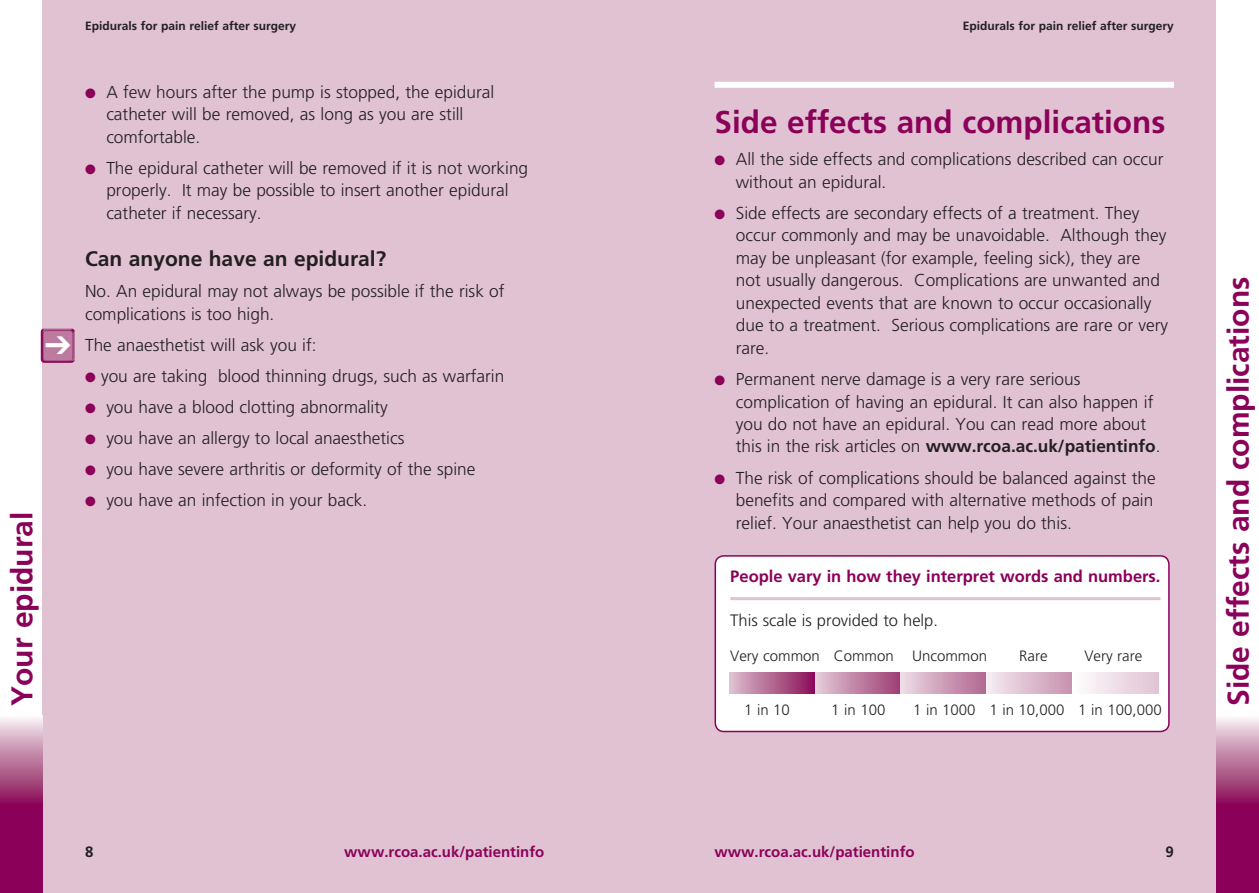
<style>
.page{position:relative;width:1259px;height:893px;background:#fff}
.page>*{position:absolute;margin:0;border:0;box-sizing:border-box;transform-origin:0 0}
.t1{font:700 31.5px "Frutiger";color:#8b0159}
.t2{font:700 30px "Frutiger";color:#8b0159}
.t3{font:700 21px "Frutiger";color:#231f20}
.t4{font:300 17.25px/22.5px "Frutiger";color:#231f20}
.t5{font:700 16.5px "Frutiger";color:#8b0159}
.t6{font:300 16.5px "Frutiger";color:#231f20}
.t7{font:300 15px "Frutiger";color:#231f20}
.t8{font:700 15px "Frutiger";color:#8b0159}
.t9{font:700 15px "Frutiger";color:#231f20}
.t10{font:700 12px "Frutiger";color:#231f20}
.s1{color:#8b0159}
.s2{font-weight:700}
</style>
<div class="page">
<div style="left:43px;top:0;width:1173px;height:893px;background:#e0c2d3"></div>
<div style="left:1216px;top:804px;width:43px;height:89px;background:#8b0159"></div>
<div style="left:1216px;top:715px;width:43px;height:90px;background:linear-gradient(to bottom,#f7f3f3,#880b55)"></div>
<div style="left:714px;top:82px;width:460px;height:6px;background:#fff"></div>
<div style="left:715px;top:556px;width:454px;height:175px;background:#fff;border-radius:9px"></div>
<hr style="left:730px;top:597px;width:430px;height:3px;background:#e0c2d3">
<div style="left:714px;top:555px;width:455px;height:177px;border:2px solid #8b0159;border-radius:9px"></div>
<div style="left:729px;top:673px;width:86px;height:21px;background:linear-gradient(to right,#dec2cf,#8b0f59)"></div>
<div style="left:815px;top:673px;width:86px;height:21px;background:linear-gradient(to right,#e4ccd9,#9e3d73)"></div>
<div style="left:901px;top:673px;width:85px;height:21px;background:linear-gradient(to right,#eddbe5,#b1658f)"></div>
<div style="left:986px;top:673px;width:86px;height:21px;background:linear-gradient(to right,#f6edf2,#c792b0)"></div>
<div style="left:1072px;top:673px;width:86px;height:21px;background:linear-gradient(to right,#fffefe,#e1c3d4)"></div>
<div style="left:0;top:804px;width:43px;height:89px;background:#8b0159"></div>
<div style="left:0;top:715px;width:43px;height:90px;background:linear-gradient(to bottom,#f7f3f3,#880b55)"></div>
<img style="left:41px;top:328px;width:32px;height:35px">
<h2 class="t2" style="left:4px;top:706px;width:196px;rotate:-90deg">Your epidural</h2>
<p class="t10" style="left:85px;top:19px;width:213px">Epidurals for pain relief after surgery</p>
<p class="t4" style="left:106px;top:81px;width:389px;text-indent:-21px"><span class="s1">●</span> A few hours after the pump is stopped, the epidural catheter will be removed, as long as you are still comfortable.</p>
<p class="t4" style="left:106px;top:157px;width:423px;text-indent:-21px"><span class="s1">●</span> The epidural catheter will be removed if it is not working properly. It may be possible to insert another epidural catheter if necessary.</p>
<p class="t3" style="left:85px;top:246px;width:303px">Can anyone have an epidural?</p>
<p class="t4" style="left:85px;top:280px;width:421px">No. An epidural may not always be possible if the risk of complications is too high.</p>
<p class="t4" style="left:85px;top:334px;width:233px">The anaesthetist will ask you if:</p>
<p class="t4" style="left:85px;top:365px;width:421px"><span class="s1">●</span> you are taking blood thinning drugs, such as warfarin</p>
<p class="t4" style="left:85px;top:396px;width:304px"><span class="s1">●</span> you have a blood clotting abnormality</p>
<p class="t4" style="left:85px;top:427px;width:321px"><span class="s1">●</span> you have an allergy to local anaesthetics</p>
<p class="t4" style="left:85px;top:458px;width:392px"><span class="s1">●</span> you have severe arthritis or deformity of the spine</p>
<p class="t4" style="left:85px;top:489px;width:283px"><span class="s1">●</span> you have an infection in your back.</p>
<p class="t9" style="left:85px;top:843px;width:10px">8</p>
<p class="t8" style="left:344px;top:843px;width:202px">www.rcoa.ac.uk/patientinfo</p>
<p class="t10" style="left:962px;top:19px;width:213px">Epidurals for pain relief after surgery</p>
<h1 class="t1" style="left:714px;top:103px;width:452px">Side effects and complications</h1>
<p class="t4" style="left:736px;top:149px;width:429px;text-indent:-21px"><span class="s1">●</span> All the side effects and complications described can occur without an epidural.</p>
<p class="t4" style="left:736px;top:202px;width:434px;text-indent:-21px"><span class="s1">●</span> Side effects are secondary effects of a treatment. They occur commonly and may be unavoidable. Although they may be unpleasant (for example, feeling sick), they are not usually dangerous. Complications are unwanted and unexpected events that are known to occur occasionally due to a treatment. Serious complications are rare or very rare.</p>
<p class="t4" style="left:736px;top:368px;width:426px;text-indent:-21px"><span class="s1">●</span> Permanent nerve damage is a very rare serious complication of having an epidural. It can also happen if you do not have an epidural. You can read more about this in the risk articles on <span class="s2">www.rcoa.ac.uk/patientinfo</span>.</p>
<p class="t4" style="left:736px;top:467px;width:421px;text-indent:-21px"><span class="s1">●</span> The risk of complications should be balanced against the benefits and compared with alternative methods of pain relief. Your anaesthetist can help you do this.</p>
<p class="t5" style="left:730px;top:567px;width:432px">People vary in how they interpret words and numbers.</p>
<p class="t6" style="left:730px;top:611px;width:209px">This scale is provided to help.</p>
<p class="t7" style="left:730px;top:647px;width:258px">Very common Common Uncommon</p>
<p class="t7" style="left:1019px;top:647px;width:30px">Rare</p>
<p class="t7" style="left:1084px;top:647px;width:59px">Very rare</p>
<p class="t7" style="left:744px;top:701px;width:47px">1 in 10</p>
<p class="t7" style="left:831px;top:701px;width:56px">1 in 100</p>
<p class="t7" style="left:913px;top:701px;width:250px">1 in 1000 1 in 10,000 1 in 100,000</p>
<p class="t8" style="left:714px;top:843px;width:202px">www.rcoa.ac.uk/patientinfo</p>
<p class="t9" style="left:1165px;top:843px;width:10px">9</p>
<h2 class="t2" style="left:1221px;top:706px;width:431px;rotate:-90deg">Side effects and complications</h2>
</div>
